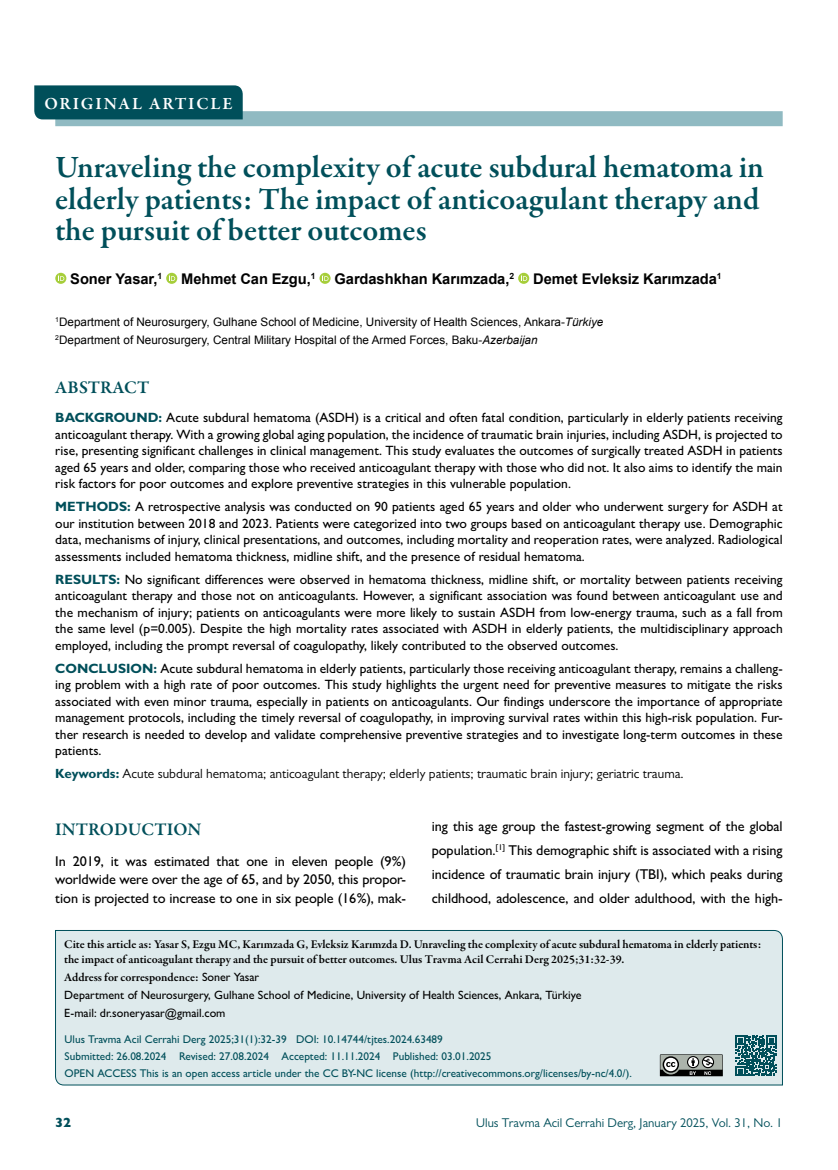
<style>
.page{position:relative;width:838px;height:1170px;background:#fff}
.page>*{position:absolute;margin:0;border:0;box-sizing:border-box;transform-origin:0 0}
.t1{font:600 31.5px/31.5px "Garamond Premr Pro";letter-spacing:-.005em;color:#004f5a}
.t2{font:600 18px "Garamond Premr Pro";letter-spacing:.005em;color:#004f5a}
.t3{font:600 17.25px "Garamond Premr Pro";letter-spacing:.105em;color:#fff}
.t4{font:700 14.7px "Arial";letter-spacing:-.005em;color:#000}
.t5{font:500 14.25px/23.9px "Gill Sans MT Pro";letter-spacing:-.005em;color:#000;text-align:justify}
.t6{font:500 13.5px/16.5px "Gill Sans MT Pro";color:#000;text-align:justify}
.t7{font:800 13.5px "Gill Sans MT Pro";color:#004f5a}
.t8{font:13.35px "Gill Sans MT Pro";color:#000}
.t9{font:12.75px "Gill Sans MT Pro";color:#004f5a}
.t10{font:600 12px/15px "Garamond Premr Pro";color:#000}
.t11{font:500 12px/18px "Gill Sans MT Pro";color:#000}
.t12{font:11.7px/18px "Arial";color:#000}
.t13{font:500 11.25px/17.1px "Gill Sans MT Pro";color:#004f5a}
.s1{font-style:italic}
.s2{font-weight:700;color:#004f5a}
.s3{font-family:"Gill Sans MT Pro";font-weight:500}
</style>
<div class="page">
<div style="left:55px;top:111px;width:727px;height:15px;background:#90bac2"></div>
<svg style="left:55px;top:273px;width:11px;height:11px"></svg>
<svg style="left:58px;top:275px;width:6px;height:6px"></svg>
<div style="left:166px;top:273px;width:11px;height:11px;background:#a6ce3a;border-radius:50%"></div>
<svg style="left:169px;top:275px;width:6px;height:6px"></svg>
<svg style="left:319px;top:273px;width:11px;height:11px"></svg>
<svg style="left:322px;top:275px;width:6px;height:6px"></svg>
<div style="left:518px;top:273px;width:11px;height:11px;background:#a6ce3a;border-radius:50%"></div>
<svg style="left:521px;top:275px;width:6px;height:6px"></svg>
<div style="left:34px;top:85px;width:209px;height:34px;background:#004f5a"></div>
<div style="left:55px;top:930px;width:728px;height:155px;background:#deeaec"></div>
<svg style="left:735px;top:1035px;width:41px;height:40px;background:#3e7a83"></svg>
<svg style="left:660px;top:1054px;width:63px;height:22px"></svg>
<p class="t3" style="left:44px;top:93px;width:190px">ORIGINAL ARTICLE</p>
<h1 class="t1" style="left:55px;top:152px;width:710px">Unraveling the complexity of acute subdural hematoma in elderly patients: The impact of anticoagulant therapy and the pursuit of better outcomes</h1>
<p class="t4" style="left:70px;top:269px;width:93px">Soner Yasar,<sup>1</sup></p>
<p class="t4" style="left:181px;top:269px;width:136px">Mehmet Can Ezgu,<sup>1</sup></p>
<p class="t4" style="left:334px;top:269px;width:181px">Gardashkhan Karımzada,<sup>2</sup></p>
<p class="t4" style="left:533px;top:269px;width:190px">Demet Evleksiz Karımzada<sup>1</sup></p>
<p class="t12" style="left:55px;top:313px;width:549px"><sup>1</sup>Department of Neurosurgery, Gulhane School of Medicine, University of Health Sciences, Ankara-<span class="s1">Türkiye<br></span><sup>2</sup>Department of Neurosurgery, Central Military Hospital of the Armed Forces, Baku-<span class="s1">Azerbaijan</span></p>
<h2 class="t2" style="left:55px;top:376px;width:95px">ABSTRACT</h2>
<p class="t6" style="left:55px;top:409px;width:729px"><span class="s2">BACKGROUND:</span> Acute subdural hematoma (ASDH) is a critical and often fatal condition, particularly in elderly patients receiving anticoagulant therapy. With a growing global aging population, the incidence of traumatic brain injuries, including ASDH, is projected to rise, presenting significant challenges in clinical management. This study evaluates the outcomes of surgically treated ASDH in patients aged 65 years and older, comparing those who received anticoagulant therapy with those who did not. It also aims to identify the main risk factors for poor outcomes and explore preventive strategies in this vulnerable population.</p>
<p class="t6" style="left:55px;top:498px;width:729px"><span class="s2">METHODS:</span> A retrospective analysis was conducted on 90 patients aged 65 years and older who underwent surgery for ASDH at our institution between 2018 and 2023. Patients were categorized into two groups based on anticoagulant therapy use. Demographic data, mechanisms of injury, clinical presentations, and outcomes, including mortality and reoperation rates, were analyzed. Radiological assessments included hematoma thickness, midline shift, and the presence of residual hematoma.</p>
<p class="t6" style="left:55px;top:570px;width:729px"><span class="s2">RESULTS:</span> No significant differences were observed in hematoma thickness, midline shift, or mortality between patients receiving anticoagulant therapy and those not on anticoagulants. However, a significant association was found between anticoagulant use and the mechanism of injury; patients on anticoagulants were more likely to sustain ASDH from low-energy trauma, such as a fall from the same level (p=0.005). Despite the high mortality rates associated with ASDH in elderly patients, the multidisciplinary approach employed, including the prompt reversal of coagulopathy, likely contributed to the observed outcomes.</p>
<p class="t6" style="left:55px;top:659px;width:729px"><span class="s2">CONCLUSION:</span> Acute subdural hematoma in elderly patients, particularly those receiving anticoagulant therapy, remains a challeng&shy;ing problem with a high rate of poor outcomes. This study highlights the urgent need for preventive measures to mitigate the risks associated with even minor trauma, especially in patients on anticoagulants. Our findings underscore the importance of appropriate management protocols, including the timely reversal of coagulopathy, in improving survival rates within this high-risk population. Fur&shy;ther research is needed to develop and validate comprehensive preventive strategies and to investigate long-term outcomes in these patients.</p>
<p class="t8" style="left:55px;top:765px;width:630px"><span class="s2">Keywords:</span> Acute subdural hematoma; anticoagulant therapy; elderly patients; traumatic brain injury; geriatric trauma.</p>
<h2 class="t2" style="left:55px;top:818px;width:148px">INTRODUCTION</h2>
<p class="t5" style="left:55px;top:851px;width:352px;line-height:18.6px">In 2019, it was estimated that one in eleven people (9%) worldwide were over the age of 65, and by 2050, this propor&shy;tion is projected to increase to one in six people (16%), mak-</p>
<p class="t5" style="left:432px;top:814px;width:352px">ing this age group the fastest-growing segment of the global population.<sup>[1]</sup> This demographic shift is associated with a rising incidence of traumatic brain injury (TBI), which peaks during childhood, adolescence, and older adulthood, with the high-</p>
<p class="t10" style="left:64px;top:936px;width:698px">Cite this article as: Yasar S, Ezgu MC, Karımzada G, Evleksiz Karımzda D. Unraveling the complexity of acute subdural hematoma in elderly patients: the impact of anticoagulant therapy and the pursuit of better outcomes. Ulus Travma Acil Cerrahi Derg 2025;31:32-39.</p>
<p class="t10" style="left:64px;top:969px;width:196px">Address for correspondence: <span class="s3">Soner Yasar</span></p>
<p class="t11" style="left:64px;top:985px;width:519px">Department of Neurosurgery, Gulhane School of Medicine, University of Health Sciences, Ankara, Türkiye<br>E-mail: dr.soneryasar@gmail.com</p>
<p class="t13" style="left:65px;top:1030px;width:568px">Ulus Travma Acil Cerrahi Derg 2025;31(1):32-39 DOI: 10.14744/tjtes.2024.63489<br>Submitted: 26.08.2024 Revised: 27.08.2024 Accepted: 11.11.2024 Published: 03.01.2025<br>OPEN ACCESS This is an open access article under the CC BY-NC license (http://creativecommons.org/licenses/by-nc/4.0/).</p>
<p class="t7" style="left:55px;top:1114px;width:18px">32</p>
<p class="t9" style="left:476px;top:1115px;width:308px">Ulus Travma Acil Cerrahi Derg, January 2025, Vol. 31, No. 1</p>
</div>
